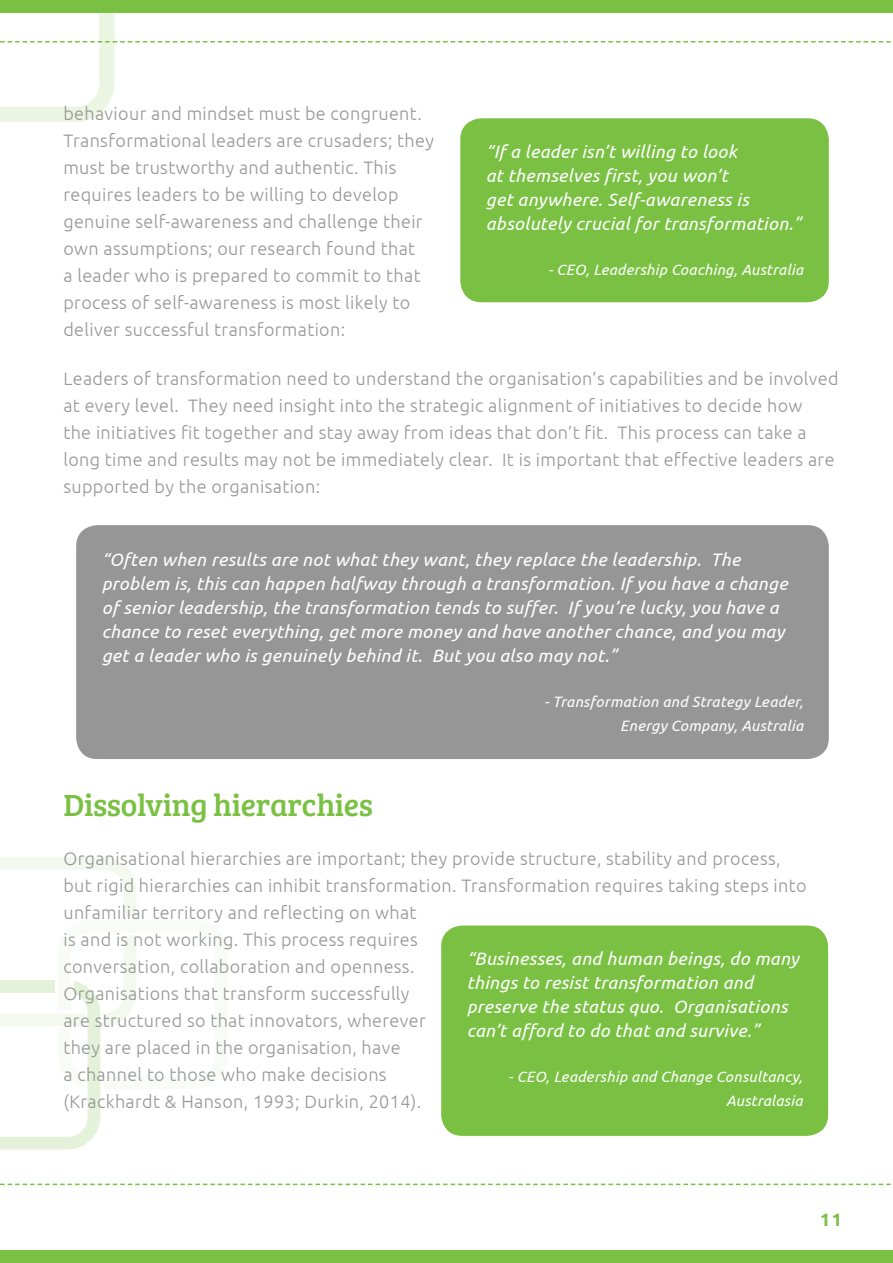
<style>
.page{position:relative;width:893px;height:1263px;background:#fff}
.page>*{position:absolute;margin:0;border:0;box-sizing:border-box;transform-origin:0 0}
.t1{font:31.5px "Bree Serif";letter-spacing:-.01em;color:#7ac143}
.t2{font:300 18px/27px "Ubuntu";letter-spacing:.02em;color:#969696}
.t3{font:italic 18px/24px "Ubuntu";letter-spacing:.02em;color:#fff}
.t4{font:700 18px "Ubuntu";color:#7ac143}
.t5{font:italic 15px/24px "Ubuntu";letter-spacing:.02em;color:#fff;text-align:right}
</style>
<div class="page">
<div style="left:0;top:1250px;width:893px;height:13px;background:#7ac143"></div>
<svg style="left:0;top:1183px;width:891px;height:2px"></svg>
<svg style="left:0;top:0;width:893px;height:122px"></svg>
<svg style="left:0;top:857px;width:136px;height:293px"></svg>
<div style="left:460px;top:118px;width:369px;height:184px;background:#7ac143;border-radius:21px"></div>
<div style="left:76px;top:525px;width:753px;height:234px;background:#969696;border-radius:21px"></div>
<div style="left:441px;top:925px;width:387px;height:211px;background:#7ac143;border-radius:21px"></div>
<p class="t2" style="left:63px;top:100px;width:372px">behaviour and mindset must be congruent.<br>Transformational leaders are crusaders; they must be trustworthy and authentic. This requires leaders to be willing to develop genuine self-awareness and challenge their own assumptions; our research found that<br>a leader who is prepared to commit to that process of self-awareness is most likely to deliver successful transformation:</p>
<p class="t2" style="left:63px;top:364px;width:777px">Leaders of transformation need to understand the organisation’s capabilities and be involved at every level. They need insight into the strategic alignment of initiatives to decide how<br>the initiatives fit together and stay away from ideas that don’t fit. This process can take a long time and results may not be immediately clear. It is important that effective leaders are supported by the organisation:</p>
<p class="t3" style="left:486px;top:139px;width:317px">“If a leader isn’t willing to look<br>at themselves first, you won’t<br>get anywhere. Self-awareness is absolutely crucial for transformation.”</p>
<p class="t5" style="left:548px;top:257px;width:257px">- CEO, Leadership Coaching, Australia</p>
<p class="t3" style="left:102px;top:547px;width:687px">“Often when results are not what they want, they replace the leadership. The problem is, this can happen halfway through a transformation. If you have a change of senior leadership, the transformation tends to suffer. If you’re lucky, you have a chance to reset everything, get more money and have another chance, and you may get a leader who is genuinely behind it. But you also may not.”</p>
<p class="t5" style="left:544px;top:690px;width:261px">- Transformation and Strategy Leader,<br>Energy Company, Australia</p>
<h1 class="t1" style="left:63px;top:782px;width:311px">Dissolving hierarchies</h1>
<p class="t2" style="left:63px;top:844px;width:745px">Organisational hierarchies are important; they provide structure, stability and process, but rigid hierarchies can inhibit transformation. Transformation requires taking steps into unfamiliar territory and reflecting on what<br>is and is not working. This process requires<br>conversation, collaboration and openness.<br>Organisations that transform successfully<br>are structured so that innovators, wherever<br>they are placed in the organisation, have<br>a channel to those who make decisions<br>(Krackhardt &amp; Hanson, 1993; Durkin, 2014).</p>
<p class="t3" style="left:467px;top:946px;width:334px">“Businesses, and human beings, do many things to resist transformation and preserve the status quo. Organisations can’t afford to do that and survive.”</p>
<p class="t5" style="left:508px;top:1064px;width:296px">- CEO, Leadership and Change Consultancy,<br>Australasia</p>
<p class="t4" style="left:820px;top:1208px;width:23px">11</p>
</div>
